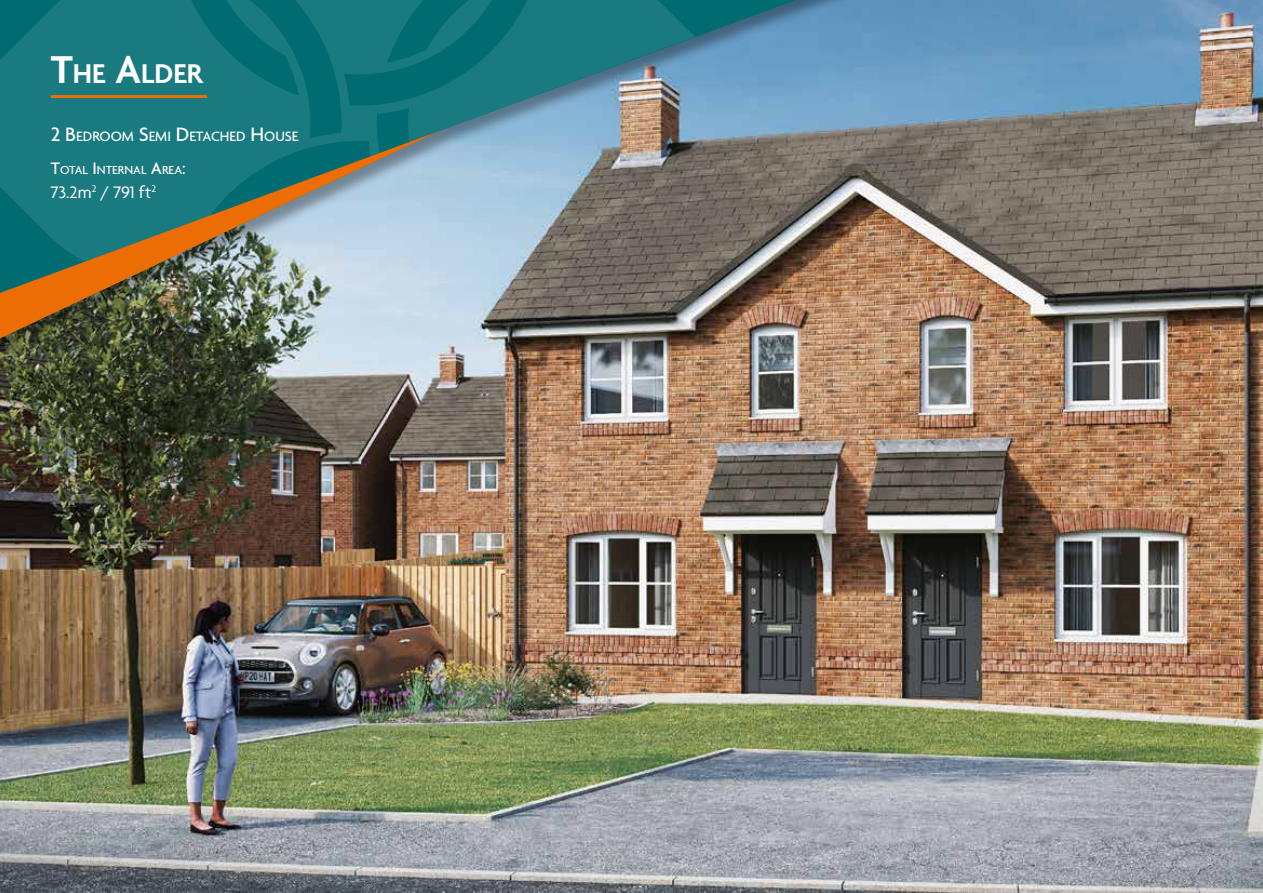
<style>
.page{position:relative;width:1263px;height:893px;background:#fff}
.page>*{position:absolute;margin:0;border:0;box-sizing:border-box;transform-origin:0 0}
.t1{font:600 29.4px "Agenda";color:#fff}
.t2{font:18px "Agenda";color:#fff}
.t3{font:500 14.7px "Agenda";color:#fff}
.t4{font:500 12.6px "Agenda";color:#fff}
.s1{font-size:42px}
.s2{font-size:21px}
.s3{font-size:18px}
.s4{font-style:inherit}
</style>
<div class="page">
<img style="left:0;top:0;width:1263px;height:893px">
<div style="left:0;top:0;width:888px;height:375px;background:#000;opacity:.35"></div>
<img style="left:602px;top:0;width:194px;height:338px">
<img style="left:0;top:293px;width:602px;height:45px">
<svg style="left:0;top:0;width:782px;height:293px"></svg>
<svg style="left:782px;top:0;width:13px;height:293px"></svg>
<hr style="left:51px;top:95px;width:156px;height:3px;background:#ed6d05">
<h1 class="t1" style="left:51px;top:57px;width:153px"><span class="s1">T</span>HE <span class="s1">A</span>LDER</h1>
<p class="t3" style="left:51px;top:129px;width:249px"><span class="s2">2 B</span>EDROOM <span class="s2">S</span>EMI <span class="s2">D</span>ETACHED <span class="s2">H</span>OUSE</p>
<p class="t4" style="left:51px;top:163px;width:136px"><span class="s3">T</span>OTAL <span class="s3">I</span> NTERNAL <span class="s3">A</span>REA<span class="s3">:</span></p>
<p class="t2" style="left:51px;top:183px;width:107px">73.2<span class="s4">m</span><sup>2</sup> / 791 <span class="s4">ft</span><sup>2</sup></p>
</div>
